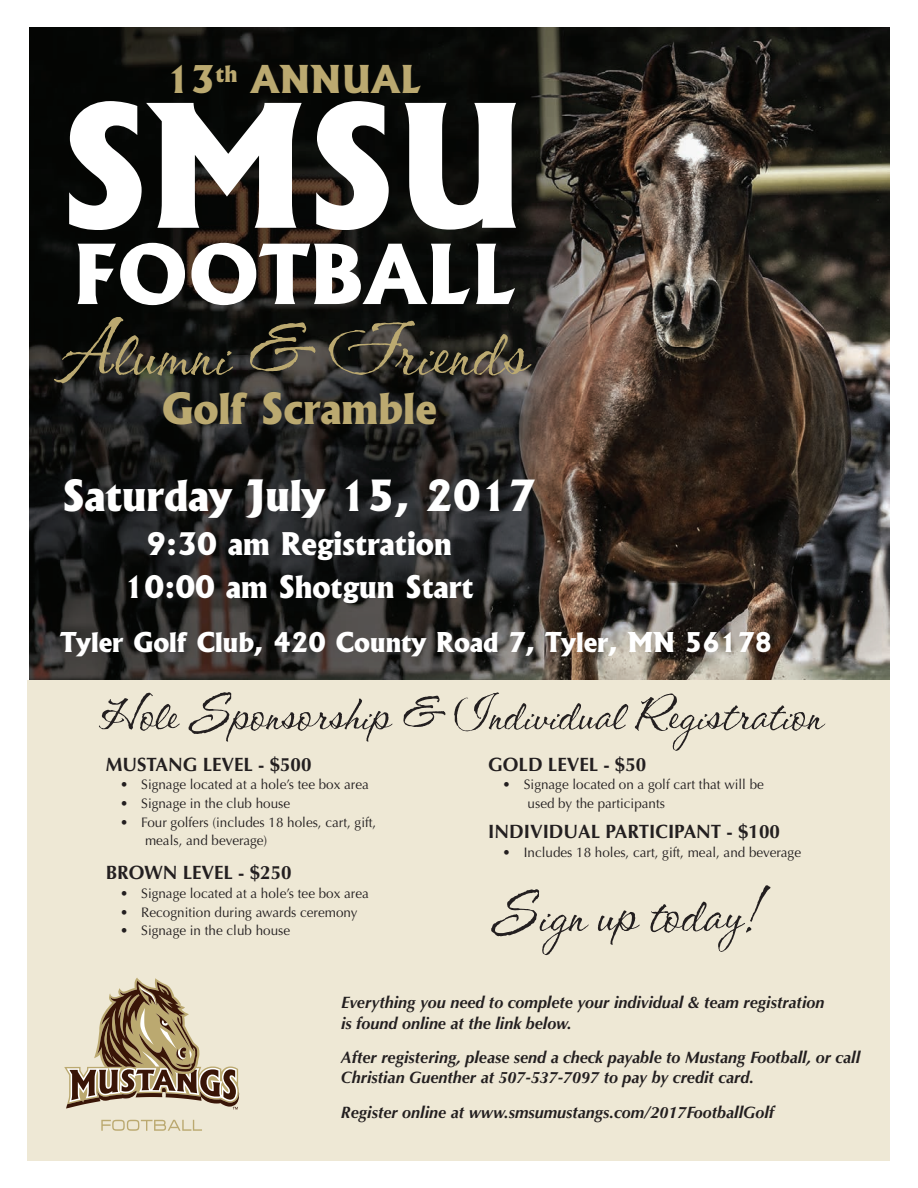
<style>
.page{position:relative;width:918px;height:1188px;background:#fff}
.page>*{position:absolute;margin:0;border:0;box-sizing:border-box;transform-origin:0 0}
.t1{font:800 163.35px "Albertus";color:#fff}
.t2{font:81.75px "CAC Shishoni Brush";color:#bba970}
.t3{font:800 79.05px "Albertus";color:#fff}
.t4{font:58.8px "CAC Shishoni Brush";color:#231f20}
.t5{font:52.35px "CAC Shishoni Brush";color:#231f20}
.t6{font:800 41.4px "Albertus";color:#fff}
.t7{font:800 41.4px "Albertus";color:#bba970}
.t8{font:800 36.75px "Albertus";color:#bba970}
.t9{font:800 30px/43.7px "Albertus";color:#fff;text-align:center}
.t10{font:800 26.25px "Albertus";color:#fff}
.t11{font:700 19.35px "Optima";color:#231f20}
.t12{font:italic 700 16.5px/20.2px "Optima";color:#231f20}
.t13{font:13.8px/18.8px "Optima";color:#231f20}
</style>
<div class="page">
<div style="left:27px;top:604px;width:862px;height:557px;background:#eee8d5"></div>
<img style="left:29px;top:27px;width:860px;height:653px">
<svg style="left:101px;top:1120px;width:101px;height:11px"></svg>
<svg style="left:64px;top:978px;width:175px;height:131px"></svg>
<h3 class="t8" style="left:167px;top:59px;width:256px">13<sup>th</sup> ANNUAL</h3>
<h1 class="t1" style="left:60px;top:76px;width:469px">SMSU</h1>
<h3 class="t3" style="left:72px;top:231px;width:446px">FOOTBALL</h3>
<h2 class="t2" style="left:53px;top:304px;width:477px">Alumni &amp; Friends</h2>
<h3 class="t7" style="left:161px;top:385px;width:277px">Golf Scramble</h3>
<h3 class="t6" style="left:63px;top:472px;width:475px">Saturday July 15, 2017</h3>
<h3 class="t9" style="left:125px;top:522px;width:350px">9:30 am Registration<br>10:00 am Shotgun Start</h3>
<h3 class="t10" style="left:60px;top:628px;width:714px">Tyler Golf Club, 420 County Road 7, Tyler, MN 56178</h3>
<h3 class="t5" style="left:98px;top:684px;width:726px">Hole Sponsorship &amp; Individual Registration</h3>
<h3 class="t11" style="left:106px;top:753px;width:207px">MUSTANG LEVEL - $500</h3>
<p class="t13" style="left:120px;top:776px;width:250px">• Signage located at a hole’s tee box area</p>
<p class="t13" style="left:120px;top:794px;width:172px">• Signage in the club house</p>
<p class="t13" style="left:145px;top:813px;width:233px;text-indent:-25px">• Four golfers (includes 18 holes, cart, gift, meals, and beverage)</p>
<h3 class="t11" style="left:106px;top:862px;width:188px">BROWN LEVEL - $250</h3>
<p class="t13" style="left:120px;top:884px;width:250px">• Signage located at a hole’s tee box area</p>
<p class="t13" style="left:120px;top:903px;width:239px">• Recognition during awards ceremony</p>
<p class="t13" style="left:120px;top:922px;width:172px">• Signage in the club house</p>
<h3 class="t11" style="left:488px;top:753px;width:160px">GOLD LEVEL - $50</h3>
<p class="t13" style="left:528px;top:776px;width:238px;text-indent:-25px">• Signage located on a golf cart that will be used by the participants</p>
<h3 class="t11" style="left:488px;top:820px;width:293px">INDIVIDUAL PARTICIPANT - $100</h3>
<p class="t13" style="left:503px;top:843px;width:300px">• Includes 18 holes, cart, gift, meal, and beverage</p>
<h3 class="t4" style="left:490px;top:880px;width:267px">Sign up today!</h3>
<p class="t12" style="left:341px;top:993px;width:485px">Everything you need to complete your individual &amp; team registration is found online at the link below.</p>
<p class="t12" style="left:341px;top:1047px;width:521px">After registering, please send a check payable to Mustang Football, or call<br>Christian Guenther at 507-537-7097 to pay by credit card.</p>
<p class="t12" style="left:341px;top:1102px;width:435px">Register online at www.smsumustangs.com/2017FootballGolf</p>
</div>
